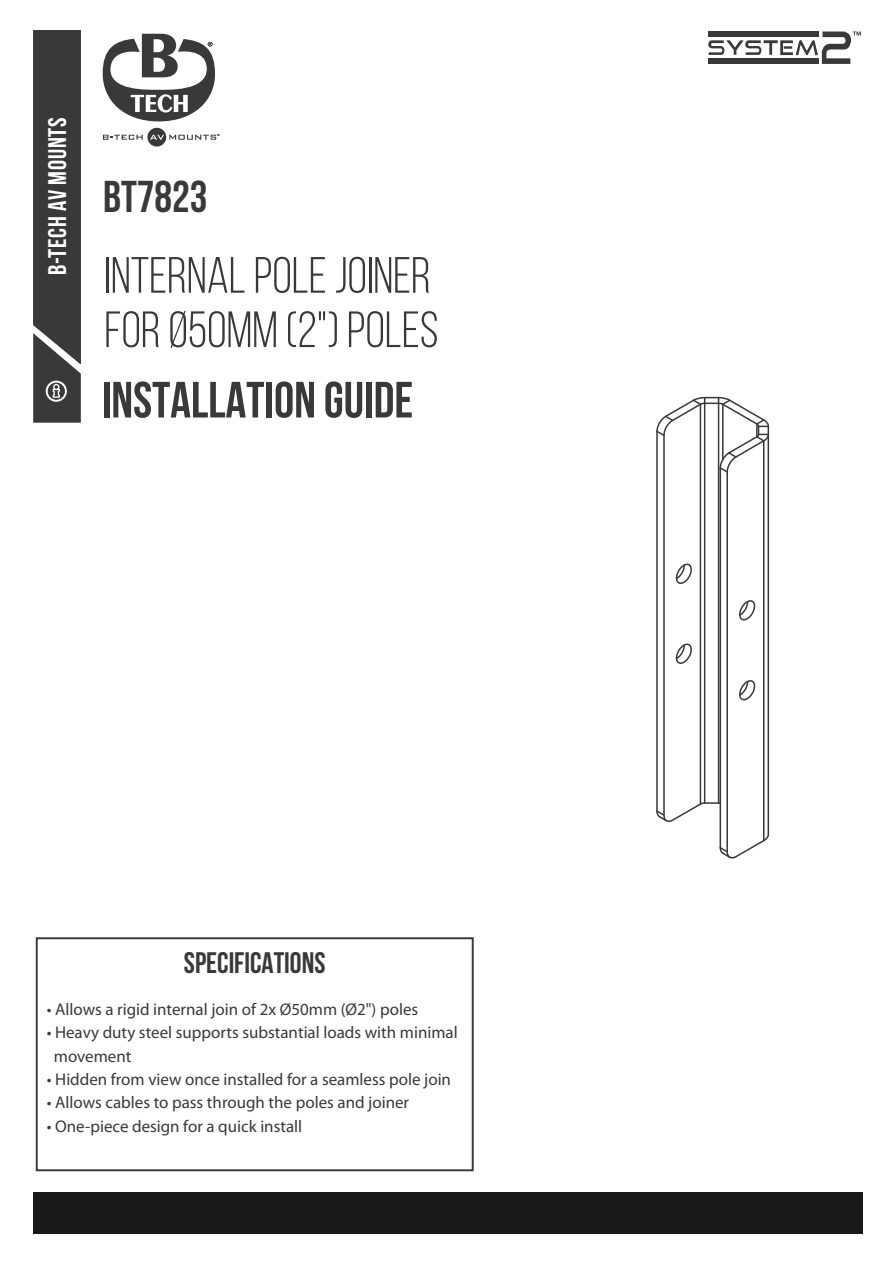
<style>
.page{position:relative;width:893px;height:1263px;background:#fff}
.page>*{position:absolute;margin:0;border:0;box-sizing:border-box;transform-origin:0 0}
.t1{font:50.85px/54.3px "Bebas Neue";color:#393939}
.t2{font:50.85px "Bebas Neue";color:#393939}
.t3{font:44.55px "Bebas Neue";color:#393939}
.t4{font:29.7px "Bebas Neue";color:#393939}
.t5{font:700 25.5px "Bebas Neue";letter-spacing:.03em;color:#fff}
.t6{font:16.95px/23.4px "Myriad Pro";color:#393939}
</style>
<div class="page">
<div style="left:36px;top:937px;width:438px;height:234px;border:2px solid #393939"></div>
<div style="left:33px;top:1192px;width:830px;height:42px;background:#191919"></div>
<div style="left:33px;top:30px;width:48px;height:393px;background:#393939"></div>
<svg style="left:102px;top:34px;width:113px;height:87px"></svg>
<svg style="left:103px;top:128px;width:116px;height:19px"></svg>
<hr style="left:763px;top:441px;width:1px;height:400px;background:#393939">
<hr style="left:726px;top:472px;width:2px;height:380px;background:#393939">
<hr style="left:719px;top:468px;width:2px;height:380px;background:#393939">
<hr style="left:767px;top:434px;width:2px;height:400px;background:#393939">
<svg style="left:719px;top:833px;width:51px;height:26px"></svg>
<svg style="left:656px;top:396px;width:114px;height:427px"></svg>
<hr style="left:722px;top:404px;width:1px;height:56px;background:#393939">
<div style="left:708px;top:31px;width:110px;height:6px;background:#393939"></div>
<svg style="left:708px;top:32px;width:153px;height:32px"></svg>
<h3 class="t5" style="left:42px;top:275px;width:160px;rotate:-90deg">B-TECH AV mounts</h3>
<h2 class="t3" style="left:103px;top:170px;width:106px">BT7823</h2>
<h1 class="t1" style="left:104px;top:248px;width:336px">INTERNAL POLE JOINER<br>FOR Ø50MM (2") POLES</h1>
<h1 class="t2" style="left:102px;top:370px;width:313px">INSTALLATION GUIDE</h1>
<h3 class="t4" style="left:184px;top:946px;width:143px">SPECIFICATIONS</h3>
<p class="t6" style="left:47px;top:999px;width:373px">• Allows a rigid internal join of 2x Ø50mm (Ø2") poles</p>
<p class="t6" style="left:54px;top:1022px;width:405px;text-indent:-7px">• Heavy duty steel supports substantial loads with minimal movement</p>
<p class="t6" style="left:47px;top:1069px;width:406px">• Hidden from view once installed for a seamless pole join</p>
<p class="t6" style="left:47px;top:1092px;width:364px">• Allows cables to pass through the poles and joiner</p>
<p class="t6" style="left:47px;top:1115px;width:257px">• One-piece design for a quick install</p>
</div>
